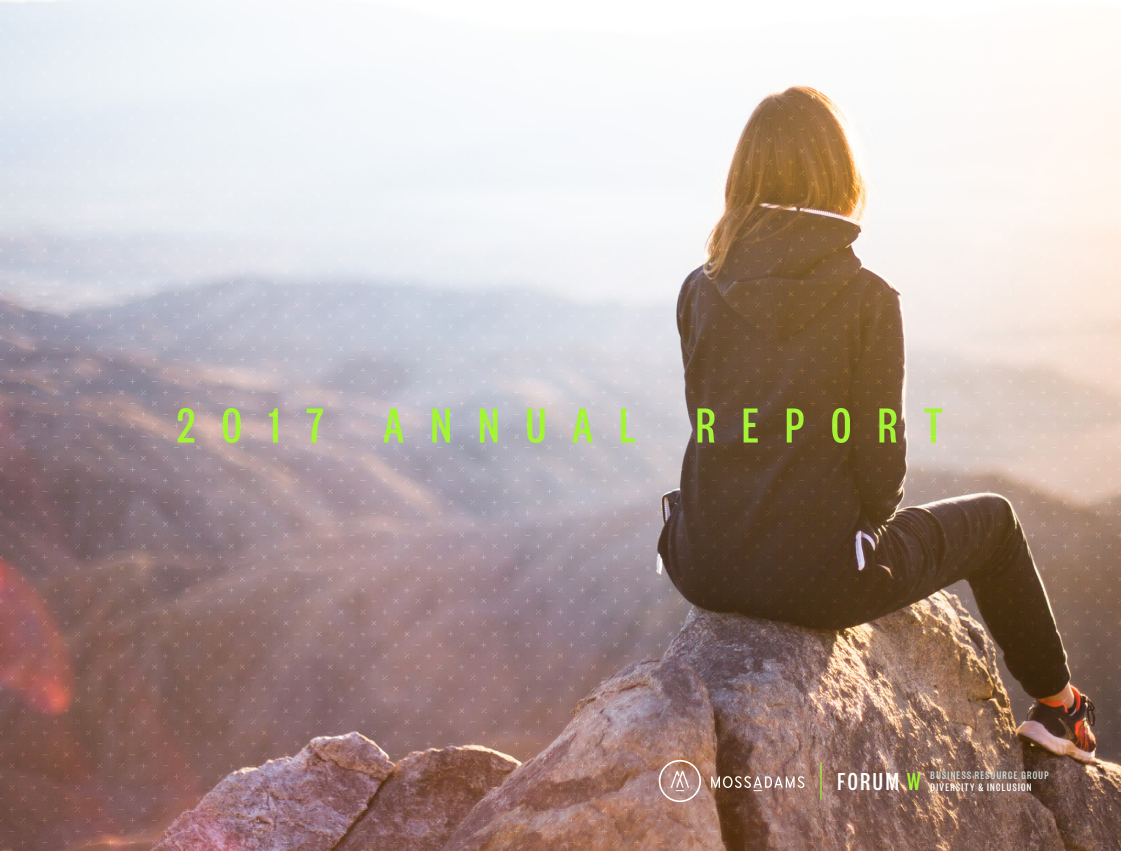
<style>
.page{position:relative;width:1121px;height:851px;background:#fff}
.page>*{position:absolute;margin:0;border:0;box-sizing:border-box;transform-origin:0 0}
.t1{font:500 54px "Founders Grotesk X Cond";letter-spacing:.495em;color:#a2f434}
.t2{font:500 27px "Founders Grotesk X Cond";letter-spacing:.1em;color:#fff}
.t3{font:500 12px "Founders Grotesk X Cond";letter-spacing:.115em;color:#cadeda}
.t4{font:500 12px "Founders Grotesk X Cond";letter-spacing:.115em;color:#fff}
.s1{color:#a2f434}
</style>
<div class="page">
<img style="left:0;top:0;width:1120px;height:850px">
<h1 class="t1" style="left:177px;top:394px;width:767px">2017 ANNUAL REPORT</h1>
<h2 class="t2" style="left:837px;top:765px;width:85px">FORUM <span class="s1">W</span></h2>
<p class="t3" style="left:930px;top:768px;width:120px">BUSINESS RESOURCE GROUP</p>
<p class="t4" style="left:930px;top:780px;width:102px">DIVERSITY &amp; INCLUSION</p>
</div>
